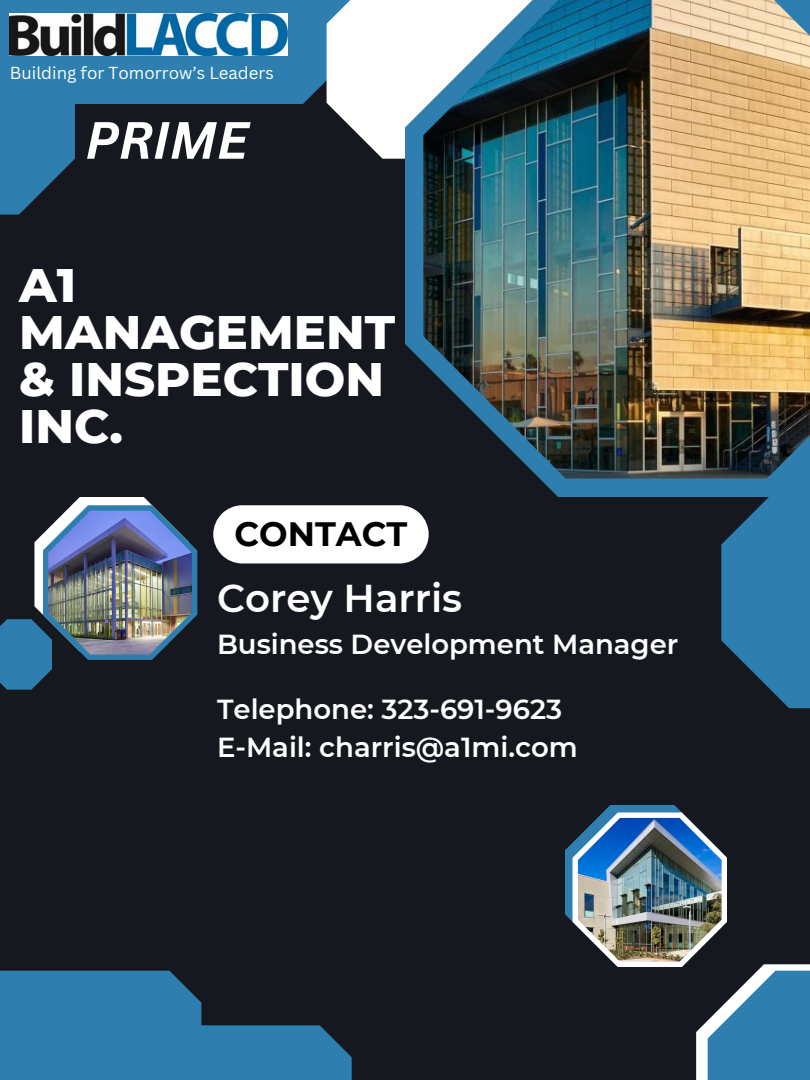
<style>
.page{position:relative;width:810px;height:1080px;background:#15191f}
.page>*{position:absolute;margin:0;border:0;box-sizing:border-box;transform-origin:0 0}
.t1{font:italic 700 51.25px "Canva Sans";color:#fff}
.t2{font:800 47.94px/46.9px "Montserrat";color:#fff}
.t3{font:600 38.75px "Montserrat";color:#fff}
.t4{font:700 33.75px "Montserrat";color:#000}
.t5{font:600 27.5px/38.4px "Montserrat";color:#fff}
.t6{font:16.88px "Canva Sans";color:#fff}
</style>
<div class="page">
<svg style="left:0;top:104px;width:75px;height:111px;fill:#2e7fb0"></svg>
<div style="left:0;top:0;width:359px;height:104px;background:#2e7fb0"></div>
<svg style="left:327px;top:0;width:78px;height:159px;fill:#fff"></svg>
<svg style="left:721px;top:497px;width:89px;height:211px;fill:#2e7fb0"></svg>
<svg style="left:405px;top:0;width:373px;height:497px;fill:#2e7fb0"></svg>
<img style="left:423px;top:0;width:387px;height:479px">
<div style="left:0;top:971px;width:201px;height:109px;background:#2e7fb0"></div>
<div style="left:0;top:1025px;width:352px;height:55px;background:#2e7fb0"></div>
<img style="left:0;top:497px;width:197px;height:193px">
<svg style="left:696px;top:964px;width:114px;height:116px"></svg>
<svg style="left:708px;top:971px;width:102px;height:109px;background:#3e7fa7"></svg>
<svg style="left:213px;top:505px;width:216px;height:58px;background:#eff0f0"></svg>
<img style="left:10px;top:13px;width:277px;height:42px">
<svg style="left:565px;top:805px;width:162px;height:162px"></svg>
<img style="left:578px;top:818px;width:144px;height:144px">
<svg style="left:778px;top:0;width:32px;height:55px;background:#aab8b0"></svg>
<svg style="left:778px;top:415px;width:32px;height:231px;background:#2b7099"></svg>
<h3 class="t6" style="left:10px;top:61px;width:265px">Building for Tomorrow’s Leaders</h3>
<p class="t1" style="left:85px;top:104px;width:164px">PRIME</p>
<h1 class="t2" style="left:19px;top:262px;width:377px">A1<br>MANAGEMENT &amp; INSPECTION<br>INC.</h1>
<h2 class="t4" style="left:235px;top:513px;width:174px">CONTACT</h2>
<h1 class="t3" style="left:217px;top:574px;width:247px">Corey Harris</h1>
<h1 class="t5" style="left:217px;top:625px;width:463px">Business Development Manager</h1>
<p class="t5" style="left:217px;top:689px;width:362px">Telephone: 323-691-9623<br>E-Mail: charris@a1mi.com</p>
</div>
